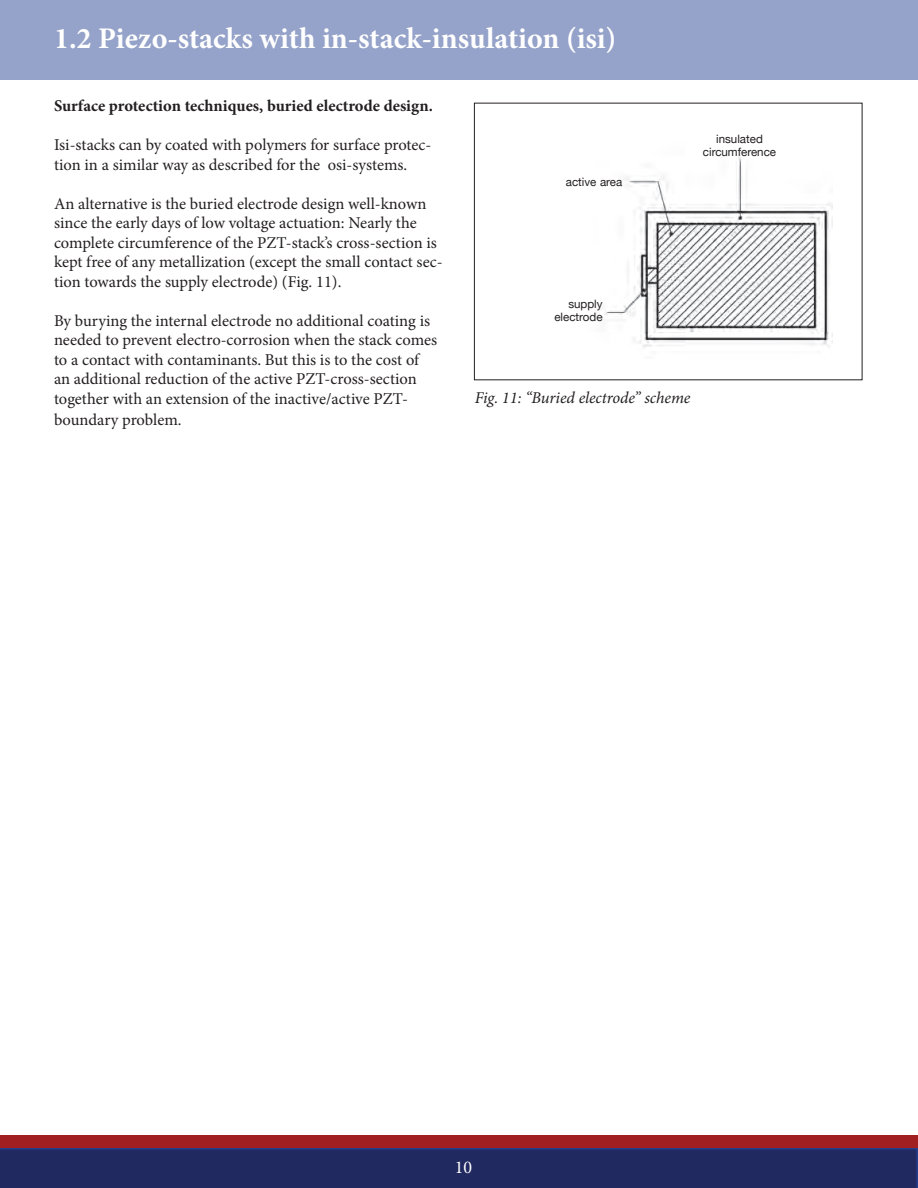
<style>
.page{position:relative;width:918px;height:1188px;background:#fff}
.page>*{position:absolute;margin:0;border:0;box-sizing:border-box;transform-origin:0 0}
.t1{font:700 30px "Minion Pro";color:#fff}
.t2{font:18px "Minion Pro";color:#fff}
.t3{font:16.5px/19.5px "Minion Pro";color:#231f20}
.t4{font:700 16.5px "Minion Pro";color:#231f20}
.t5{font:italic 16.5px "Minion Pro";letter-spacing:-.005em;color:#231f20}
.t6{font:11.55px/13.2px "Helvetica Neue";color:#231f20;text-align:center}
</style>
<div class="page">
<svg style="left:0;top:1136px;width:918px;height:52px;background:#3d2752"></svg>
<div style="left:0;top:0;width:918px;height:79px;background:#95a2c9"></div>
<img style="left:605px;top:156px;width:228px;height:192px">
<p class="t1" style="left:54px;top:18px;width:564px">1.2 Piezo-stacks with in-stack-insulation (isi)</p>
<p class="t4" style="left:54px;top:94px;width:380px">Surface protection techniques, buried electrode design.</p>
<p class="t3" style="left:54px;top:135px;width:379px">Isi-stacks can by coated with polymers for surface protec&shy;tion in a similar way as described for the osi-systems.</p>
<p class="t3" style="left:54px;top:194px;width:390px">An alternative is the buried electrode design well-known since the early days of low voltage actuation: Nearly the complete circumference of the PZT-stack’s cross-section is kept free of any metallization (except the small contact sec&shy;tion towards the supply electrode) (Fig. 11).</p>
<p class="t3" style="left:54px;top:311px;width:385px">By burying the internal electrode no additional coating is needed to prevent electro-corrosion when the stack comes to a contact with contaminants. But this is to the cost of an additional reduction of the active PZT-cross-section together with an extension of the inactive/active PZT-</p>
<p class="t3" style="left:54px;top:410px;width:129px">boundary problem.</p>
<p class="t6" style="left:566px;top:175px;width:58px">active area</p>
<p class="t6" style="left:703px;top:132px;width:75px">insulated circumference</p>
<p class="t6" style="left:554px;top:297px;width:50px;text-align:right">supply electrode</p>
<p class="t5" style="left:475px;top:387px;width:217px">Fig. 11: “Buried electrode” scheme</p>
<p class="t2" style="left:455px;top:1155px;width:19px">10</p>
</div>
